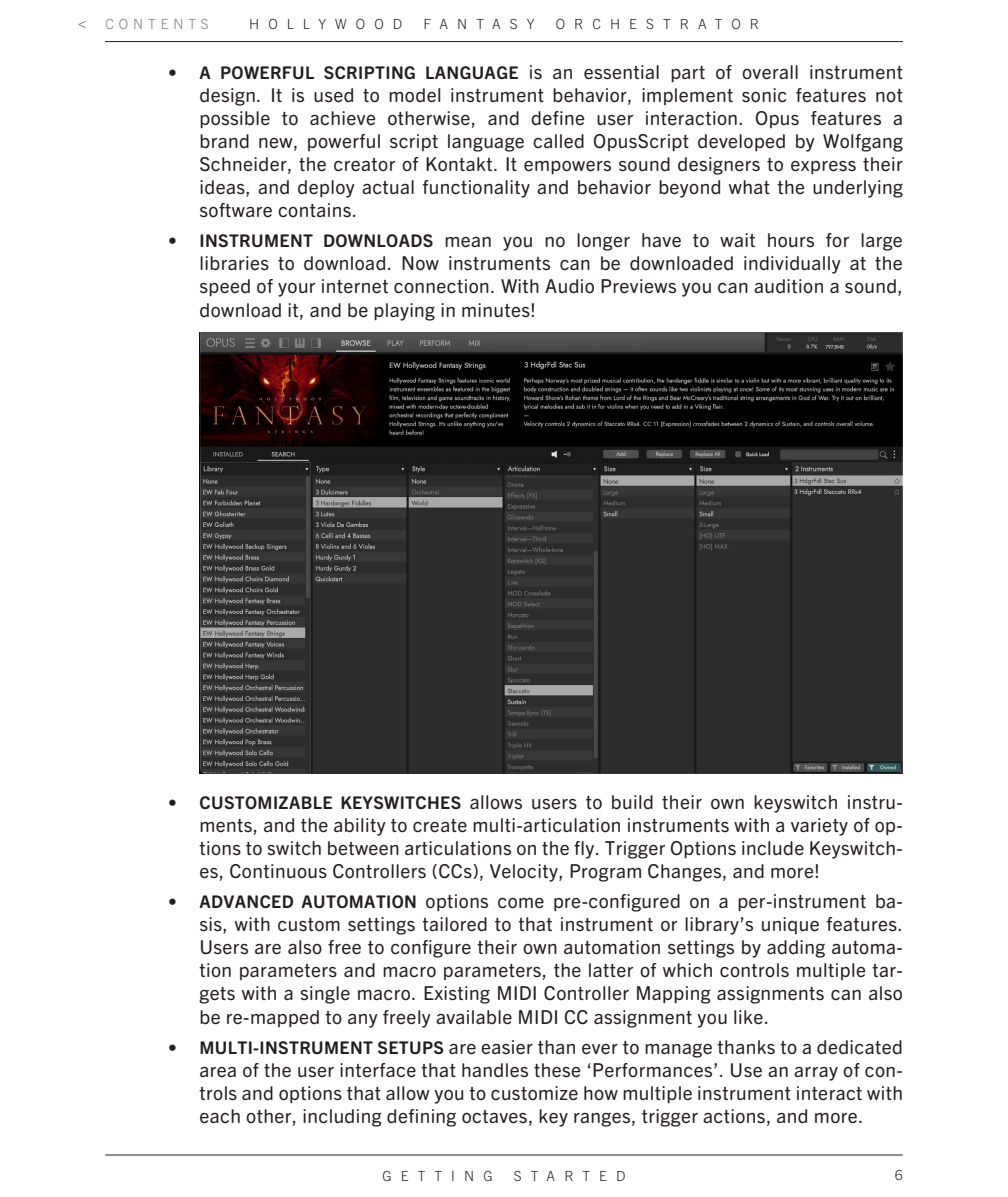
<style>
.page{position:relative;width:1008px;height:1197px;background:#fff}
.page>*{position:absolute;margin:0;border:0;box-sizing:border-box;transform-origin:0 0}
.t1{font:19.25px/23.1px "Trade Gothic Next SR Pro";letter-spacing:.02em;color:#231f20;text-align:justify}
.t2{font:300 14px "Trade Gothic Next LT Pro";letter-spacing:.65em;color:#231f20}
.t3{font:300 14px "Trade Gothic Next LT Pro";letter-spacing:.35em;color:#808285}
.s1{font-size:17.5px}
.s2{font-weight:700;font-size:17.5px}
</style>
<div class="page">
<hr style="left:105px;top:41px;width:798px;height:1px;background:#231f20">
<hr style="left:105px;top:1155px;width:798px;height:1px;background:#231f20">
<img style="left:200px;top:333px;width:703px;height:440px">
<p class="t3" style="left:77px;top:14px;width:133px"><span class="s1">&lt;</span> CONTENTS</p>
<p class="t2" style="left:249px;top:14px;width:155px">HOLLYWOOD</p>
<p class="t2" style="left:424px;top:14px;width:112px">FANTASY</p>
<p class="t2" style="left:556px;top:14px;width:205px">ORCHESTRATOR</p>
<p class="t1" style="left:200px;top:59px;width:705px;text-indent:-32px"><span class="s2">• A POWERFUL SCRIPTING LANGUAGE</span> is an essential part of overall instrument design. It is used to model instrument behavior, implement sonic features not possible to achieve otherwise, and define user interaction. Opus features a brand new, powerful script language called OpusScript developed by Wolfgang Schneider, the creator of Kontakt. It empowers sound designers to express their ideas, and deploy actual functionality and behavior beyond what the underlying software contains.</p>
<p class="t1" style="left:200px;top:227px;width:705px;text-indent:-32px"><span class="s2">• INSTRUMENT DOWNLOADS</span> mean you no longer have to wait hours for large libraries to download. Now instruments can be downloaded individually at the speed of your internet connection. With Audio Previews you can audition a sound, download it, and be playing in minutes!</p>
<p class="t1" style="left:200px;top:789px;width:705px;text-indent:-32px"><span class="s2">• CUSTOMIZABLE KEYSWITCHES</span> allows users to build their own keyswitch instru&shy;ments, and the ability to create multi-articulation instruments with a variety of op&shy;tions to switch between articulations on the fly. Trigger Options include Keyswitch&shy;es, Continuous Controllers (CCs), Velocity, Program Changes, and more!</p>
<p class="t1" style="left:200px;top:888px;width:705px;text-indent:-32px"><span class="s2">• ADVANCED AUTOMATION</span> options come pre-configured on a per-instrument ba&shy;sis, with custom settings tailored to that instrument or library’s unique features.<br>Users are also free to configure their own automation settings by adding automa&shy;tion parameters and macro parameters, the latter of which controls multiple tar&shy;gets with a single macro. Existing MIDI Controller Mapping assignments can also be re-mapped to any freely available MIDI CC assignment you like.</p>
<p class="t1" style="left:200px;top:1034px;width:705px;text-indent:-32px"><span class="s2">• MULTI-INSTRUMENT SETUPS</span> are easier than ever to manage thanks to a dedicated area of the user interface that handles these ‘Performances’. Use an array of con&shy;trols and options that allow you to customize how multiple instrument interact with each other, including defining octaves, key ranges, trigger actions, and more.</p>
<p class="t2" style="left:382px;top:1166px;width:112px">GETTING</p>
<p class="t2" style="left:514px;top:1166px;width:113px">STARTED</p>
<p class="t2" style="left:895px;top:1165px;width:10px">6</p>
</div>
